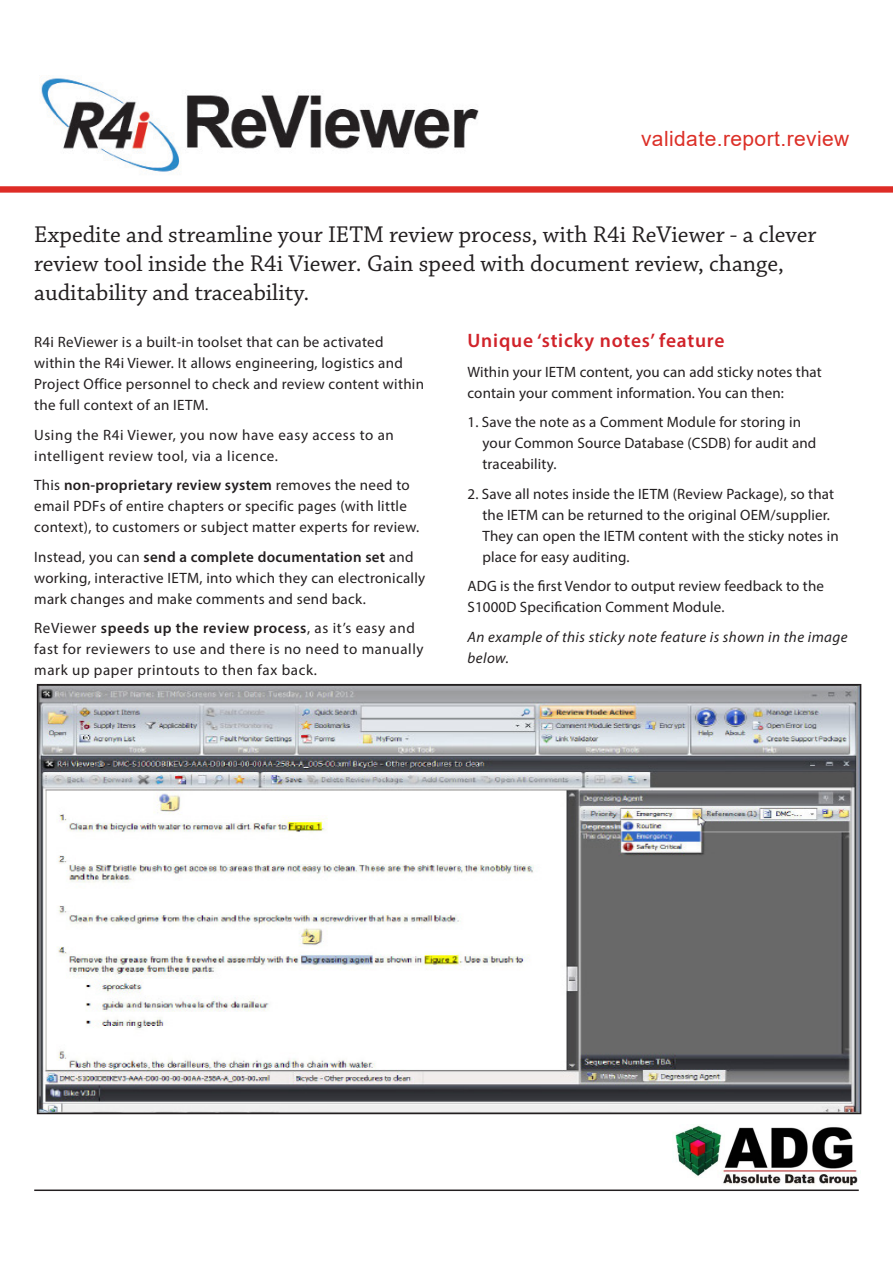
<style>
.page{position:relative;width:893px;height:1263px;background:#fff}
.page>*{position:absolute;margin:0;border:0;box-sizing:border-box;transform-origin:0 0}
.Intro_Para_style{font:24px/28.8px "Chaparral Pro";color:#231f20}
.Sub_sub_heading{font:21px "Arial";letter-spacing:.02em;color:#dc2f27}
.Body_Text{font:600 19.5px "Myriad Pro";letter-spacing:.04em;color:#d1232a}
.Body_Text-2{font:15px/21px "Myriad Pro";letter-spacing:.02em;color:#231f20}
.Body_Text-3{font:15px/21px "Myriad Pro";letter-spacing:.04em;color:#231f20}
.Body_Text-4{font:italic 15px/21px "Myriad Pro";letter-spacing:.03em;color:#231f20}
.s1{font-weight:600}
</style>
<div class="page">
<svg style="left:0;top:186px;width:893px;height:7px;background:#e03e39"></svg>
<img style="left:41px;top:75px;width:438px;height:97px">
<img style="left:40px;top:687px;width:818px;height:424px">
<div style="left:37px;top:684px;width:824px;height:430px;border:2px solid #231f20"></div>
<hr style="left:34px;top:1189px;width:825px;height:2px;background:#231f20">
<img style="left:675px;top:1125px;width:183px;height:61px">
<p class="Sub_sub_heading" style="left:641px;top:125px;width:210px">validate.report.review</p>
<p class="Intro_Para_style" style="left:34px;top:221px;width:784px">Expedite and streamline your IETM review process, with R4i ReViewer - a clever review tool inside the R4i Viewer. Gain speed with document review, change, auditability and traceability.</p>
<p class="Body_Text-2" style="left:34px;top:331px;width:391px">R4i ReViewer is a built-in toolset that can be activated within the R4i Viewer. It allows engineering, logistics and Project Office personnel to check and review content within the full context of an IETM.</p>
<p class="Body_Text-3" style="left:34px;top:424px;width:361px">Using the R4i Viewer, you now have easy access to an intelligent review tool, via a licence.</p>
<p class="Body_Text-2" style="left:34px;top:474px;width:386px">This <span class="s1">non-proprietary review system</span> removes the need to email PDFs of entire chapters or specific pages (with little context), to customers or subject matter experts for review.</p>
<p class="Body_Text-2" style="left:34px;top:546px;width:393px">Instead, you can <span class="s1">send a complete documentation set</span> and working, interactive IETM, into which they can electronically mark changes and make comments and send back.</p>
<p class="Body_Text-3" style="left:34px;top:617px;width:391px">ReViewer <span class="s1">speeds up the review process</span>, as it’s easy and fast for reviewers to use and there is no need to manually mark up paper printouts to then fax back.</p>
<p class="Body_Text" style="left:468px;top:328px;width:259px">Unique ‘sticky notes’ feature</p>
<p class="Body_Text-2" style="left:468px;top:361px;width:356px">Within your IETM content, you can add sticky notes that contain your comment information. You can then:</p>
<p class="Body_Text-2" style="left:483px;top:412px;width:335px;text-indent:-15px">1. Save the note as a Comment Module for storing in your Common Source Database (CSDB) for audit and traceability.</p>
<p class="Body_Text-2" style="left:483px;top:483px;width:358px;text-indent:-15px">2. Save all notes inside the IETM (Review Package), so that the IETM can be returned to the original OEM/supplier.<br>They can open the IETM content with the sticky notes in place for easy auditing.</p>
<p class="Body_Text-2" style="left:468px;top:576px;width:358px">ADG is the first Vendor to output review feedback to the<br>S1000D Specification Comment Module.</p>
<p class="Body_Text-4" style="left:468px;top:626px;width:382px">An example of this sticky note feature is shown in the image below.</p>
</div>
